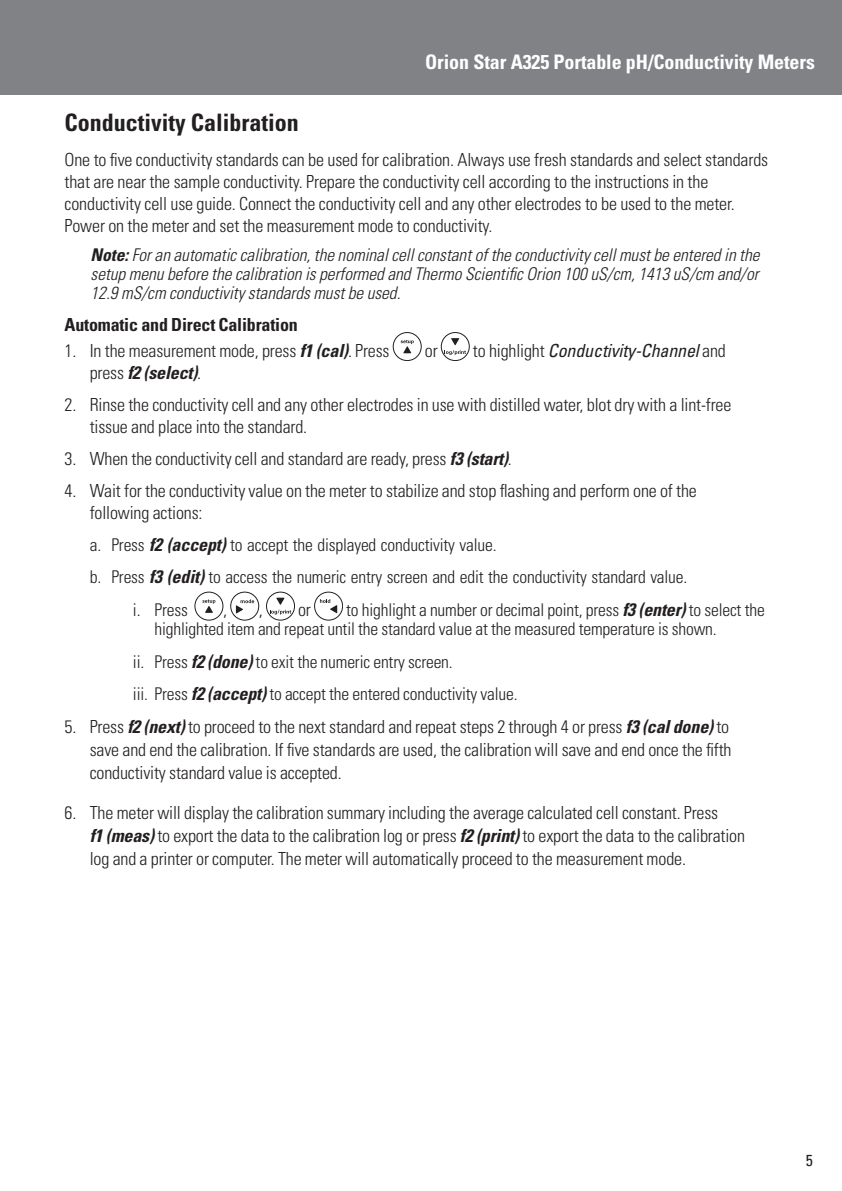
<style>
.page{position:relative;width:842px;height:1191px;background:#fff}
.page>*{position:absolute;margin:0;border:0;box-sizing:border-box;transform-origin:0 0}
.t1{font:700 condensed 24px "Univers LT Std";color:#231f20}
.t2{font:700 condensed 20px "Univers LT Std";letter-spacing:-.005em;color:#fff}
.t3{font:300 condensed 18px/22px "Univers LT Std";letter-spacing:-.01em;color:#231f20}
.t4{font:italic condensed 18px "Univers LT Std";letter-spacing:-.01em;color:#231f20}
.t5{font:700 condensed 18px "Univers LT Std";letter-spacing:-.01em;color:#231f20}
.t6{font:italic 700 condensed 18px "Univers LT Std";letter-spacing:-.01em;color:#231f20}
.t7{font:300 condensed 17.6px/19px "Univers LT Std";letter-spacing:-.01em;color:#231f20}
.t8{font:italic 300 condensed 17.6px/19px "Univers LT Std";color:#231f20;text-align:justify}
.t9{font:condensed 16px "Univers LT Std";color:#231f20}
.s1{font-weight:700}
.s2{font-weight:700;font-style:italic}
.s3{font-weight:300;font-style:normal}
.s4{font-weight:700;font-style:italic;font-size:18px}
</style>
<div class="page">
<div style="left:0;top:0;width:842px;height:94px;background:#808285"></div>
<svg style="left:401px;top:340px;width:13px;height:13px"></svg>
<div style="left:393px;top:332px;width:29px;height:29px;border:1px solid #231f20;border-radius:50%"></div>
<svg style="left:446px;top:338px;width:20px;height:17px"></svg>
<div style="left:441px;top:332px;width:29px;height:29px;border:1px solid #231f20;border-radius:50%"></div>
<svg style="left:202px;top:599px;width:13px;height:14px"></svg>
<div style="left:195px;top:592px;width:28px;height:28px;border:1px solid #231f20;border-radius:50%"></div>
<svg style="left:236px;top:599px;width:18px;height:14px"></svg>
<div style="left:230px;top:592px;width:29px;height:28px;border:1px solid #231f20;border-radius:50%"></div>
<svg style="left:270px;top:597px;width:21px;height:17px"></svg>
<div style="left:266px;top:592px;width:29px;height:28px;border:1px solid #231f20;border-radius:50%"></div>
<svg style="left:320px;top:599px;width:17px;height:14px"></svg>
<div style="left:314px;top:592px;width:29px;height:28px;border:1px solid #231f20;border-radius:50%"></div>
<p class="t2" style="left:425px;top:53px;width:391px">Orion Star A325 Portable pH/Conductivity Meters</p>
<h1 class="t1" style="left:65px;top:112px;width:236px">Conductivity Calibration</h1>
<p class="t3" style="left:65px;top:149px;width:705px">One to five conductivity standards can be used for calibration. Always use fresh standards and select standards that are near the sample conductivity. Prepare the conductivity cell according to the instructions in the conductivity cell use guide. Connect the conductivity cell and any other electrodes to be used to the meter.<br>Power on the meter and set the measurement mode to conductivity.</p>
<p class="t8" style="left:91px;top:246px;width:670px"><span class="s1">Note:</span> For an automatic calibration, the nominal cell constant of the conductivity cell must be entered in the setup menu before the calibration is performed and Thermo Scientific Orion 100 uS/cm, 1413 uS/cm and/or 12.9 mS/cm conductivity standards must be used.</p>
<p class="t5" style="left:65px;top:316px;width:235px">Automatic and Direct Calibration</p>
<p class="t3" style="left:65px;top:340px;width:327px">1. In the measurement mode, press <span class="s2">f1 (cal)</span>. Press</p>
<p class="t3" style="left:425px;top:340px;width:14px">or</p>
<p class="t4" style="left:473px;top:343px;width:254px"><span class="s3">to highlight</span> Conductivity-Channel <span class="s3">and</span></p>
<p class="t6" style="left:90px;top:362px;width:113px"><span class="s3">press</span> f2 (select)<span class="s3">.</span></p>
<p class="t3" style="left:90px;top:394px;width:643px;text-indent:-25px">2. Rinse the conductivity cell and any other electrodes in use with distilled water, blot dry with a lint-free tissue and place into the standard.</p>
<p class="t3" style="left:65px;top:449px;width:449px">3. When the conductivity cell and standard are ready, press <span class="s2">f3 (start)</span>.</p>
<p class="t3" style="left:90px;top:481px;width:609px;text-indent:-25px">4. Wait for the conductivity value on the meter to stabilize and stop flashing and perform one of the following actions:</p>
<p class="t7" style="left:90px;top:536px;width:408px">a. Press <span class="s4">f2 (accept)</span> to accept the displayed conductivity value.</p>
<p class="t7" style="left:90px;top:568px;width:599px">b. Press <span class="s4">f3 (edit)</span> to access the numeric entry screen and edit the conductivity standard value.</p>
<p class="t7" style="left:133px;top:602px;width:56px">i. Press</p>
<p class="t3" style="left:223px;top:600px;width:5px">,</p>
<p class="t3" style="left:259px;top:600px;width:5px">,</p>
<p class="t7" style="left:155px;top:602px;width:612px;text-indent:191px">to highlight a number or decimal point, press <span class="s4">f3 (enter)</span> to select the highlighted item and repeat until the standard value at the measured temperature is shown.</p>
<p class="t7" style="left:133px;top:646px;width:386px;line-height:32px">ii. Press <span class="s4">f2 (done)</span> to exit the numeric entry screen.<br>iii. Press <span class="s4">f2 (accept)</span> to accept the entered conductivity value.</p>
<p class="t3" style="left:90px;top:716px;width:643px;line-height:23px;text-indent:-25px">5. Press <span class="s2">f2 (next)</span> to proceed to the next standard and repeat steps 2 through 4 or press <span class="s2">f3 (cal done)</span> to save and end the calibration. If five standards are used, the calibration will save and end once the fifth conductivity standard value is accepted.</p>
<p class="t3" style="left:90px;top:802px;width:657px;line-height:23px;text-indent:-25px">6. The meter will display the calibration summary including the average calculated cell constant. Press<br><span class="s2">f1 (meas)</span> to export the data to the calibration log or press <span class="s2">f2 (print)</span> to export the data to the calibration log and a printer or computer. The meter will automatically proceed to the measurement mode.</p>
<p class="t3" style="left:298px;top:600px;width:14px">or</p>
<p class="t9" style="left:806px;top:1151px;width:9px">5</p>
</div>
